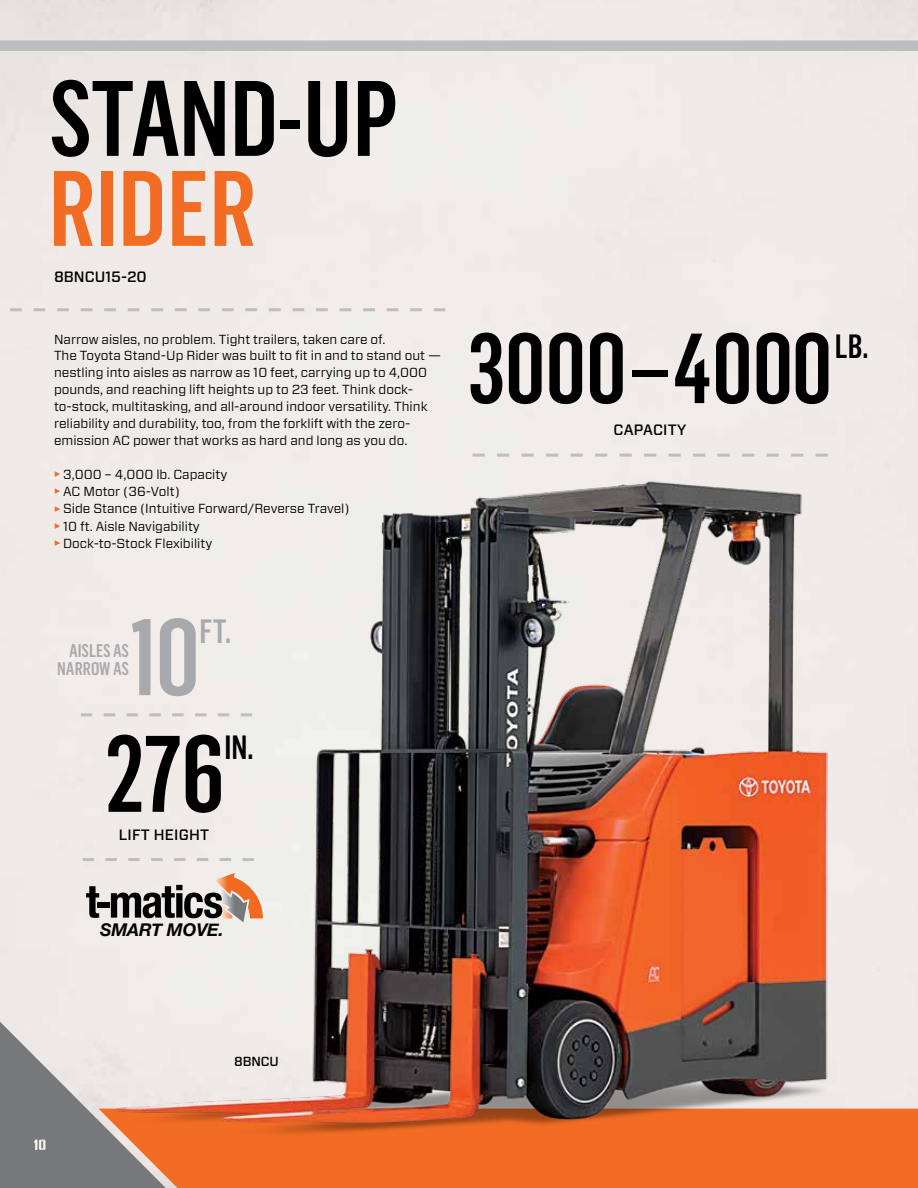
<style>
.page{position:relative;width:918px;height:1188px;background:#fff}
.page>*{position:absolute;margin:0;border:0;box-sizing:border-box;transform-origin:0 0}
.t1{font:500 106.5px "Flama Condensed";color:#000}
.t2{font:500 106.5px "Flama Condensed";color:#a7a9ac}
.t3{font:500 105px "Flama Condensed";letter-spacing:-.015em;color:#000}
.t4{font:500 105px "Flama Condensed";color:#f36c24}
.t5{font:500 97.5px "Flama Condensed";letter-spacing:-.005em;color:#000}
.t6{font:500 33px "Flama Condensed";color:#000}
.t7{font:500 33px "Flama Condensed";color:#a7a9ac}
.t8{font:500 18px/18px "Flama Condensed";color:#a7a9ac;text-align:right}
.t9{font:italic 700 17.55px "Helvetica Neue";letter-spacing:-.005em;color:#000}
.t10{font:500 15px "Forza";letter-spacing:.015em;color:#000}
.t11{font:15px "Numbers Prospekt";color:#fbf9f2}
.t12{font:13.2px/17px "Forza";color:#000}
.t13{font:500 13.2px "Forza";color:#000}
.s1{font-family:"Flama Condensed";font-weight:500;font-size:16.5px;color:#f36c24}
</style>
<div class="page">
<div style="left:179px;top:1109px;width:739px;height:79px;background:#f36c24"></div>
<svg style="left:0;top:1008px;width:179px;height:180px;background:#9d9998"></svg>
<div style="left:0;top:35px;width:918px;height:201px;background:#f0ebe8"></div>
<img style="left:92px;top:459px;width:753px;height:698px">
<svg style="left:81px;top:713px;width:171px;height:3px"></svg>
<svg style="left:0;top:308px;width:446px;height:3px"></svg>
<svg style="left:472px;top:454px;width:356px;height:3px"></svg>
<svg style="left:83px;top:858px;width:171px;height:3px"></svg>
<svg style="left:86px;top:886px;width:13px;height:32px"></svg>
<div style="left:97px;top:902px;width:13px;height:5px;background:#000"></div>
<svg style="left:111px;top:873px;width:152px;height:49px;background:#b0a096"></svg>
<h2 class="t3" style="left:49px;top:52px;width:352px">STAND-UP</h2>
<h2 class="t4" style="left:49px;top:142px;width:210px">RIDER</h2>
<p class="t10" style="left:54px;top:267px;width:94px">8BNCU15-20</p>
<p class="t12" style="left:54px;top:330px;width:389px">Narrow aisles, no problem. Tight trailers, taken care of.<br>The Toyota Stand-Up Rider was built to fit in and to stand out — nestling into aisles as narrow as 10 feet, carrying up to 4,000 pounds, and reaching lift heights up to 23 feet. Think dock&shy;to-stock, multitasking, and all-around indoor versatility. Think reliability and durability, too, from the forklift with the zero&shy;emission AC power that works as hard and long as you do.</p>
<p class="t12" style="left:54px;top:465px;width:297px"><span class="s1">►</span> 3,000 – 4,000 lb. Capacity<br><span class="s1">►</span> AC Motor (36-Volt)<br><span class="s1">►</span> Side Stance (Intuitive Forward/Reverse Travel) <span class="s1">►</span> 10 ft. Aisle Navigability<br><span class="s1">►</span> Dock-to-Stock Flexibility</p>
<h1 class="t2" style="left:129px;top:590px;width:73px">10</h1>
<h3 class="t7" style="left:200px;top:610px;width:33px">FT.</h3>
<h3 class="t8" style="left:57px;top:641px;width:73px">AISLES AS<br>NARROW AS</h3>
<h1 class="t1" style="left:104px;top:707px;width:122px">276</h1>
<h3 class="t6" style="left:224px;top:727px;width:31px">IN.</h3>
<p class="t10" style="left:119px;top:824px;width:92px">LIFT HEIGHT</p>
<h3 class="t5" style="left:468px;top:307px;width:366px">3000–4000</h3>
<h3 class="t6" style="left:835px;top:326px;width:35px">LB.</h3>
<p class="t10" style="left:614px;top:420px;width:74px">CAPACITY</p>
<h3 class="t9" style="left:100px;top:916px;width:125px">SMART MOVE.</h3>
<p class="t11" style="left:34px;top:1138px;width:14px">10</p>
<p class="t13" style="left:234px;top:1053px;width:46px">8BNCU</p>
</div>
